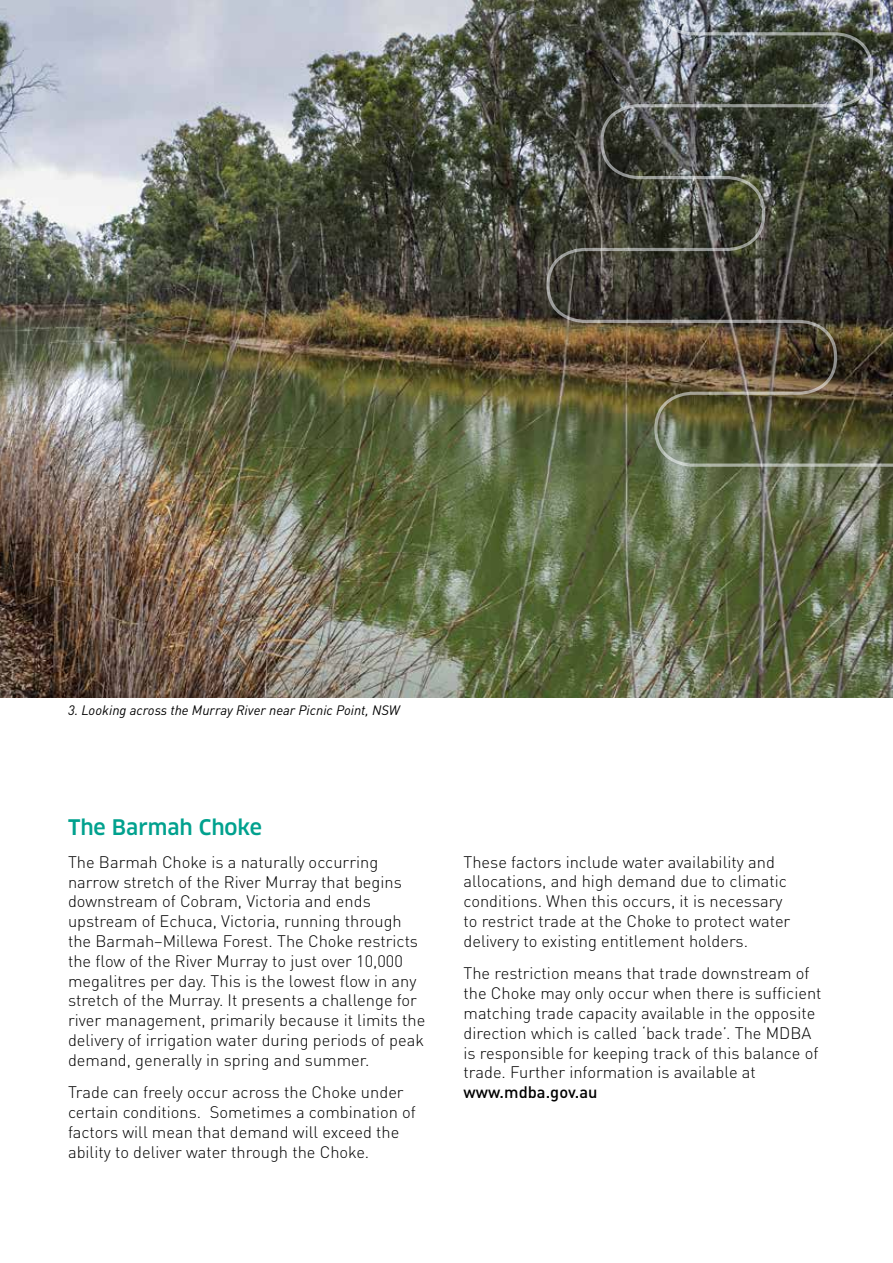
<style>
.page{position:relative;width:893px;height:1263px;background:#fff}
.page>*{position:absolute;margin:0;border:0;box-sizing:border-box;transform-origin:0 0}
.t1{font:500 21px "Clan OT";color:#00a18e}
.t2{font:300 16.5px/19.8px "DINOT";color:#000}
.t3{font:500 16.5px "DINOT";color:#000}
.t4{font:italic 13.5px "DINOT";color:#000}
</style>
<div class="page">
<img style="left:0;top:0;width:893px;height:697px">
<img style="left:528px;top:0;width:365px;height:467px">
<p class="t4" style="left:68px;top:702px;width:333px">3. Looking across the Murray River near Picnic Point, NSW</p>
<p class="t1" style="left:68px;top:815px;width:196px">The Barmah Choke</p>
<p class="t2" style="left:68px;top:852px;width:359px">The Barmah Choke is a naturally occurring narrow stretch of the River Murray that begins downstream of Cobram, Victoria and ends upstream of Echuca, Victoria, running through the Barmah–Millewa Forest. The Choke restricts the flow of the River Murray to just over 10,000 megalitres per day. This is the lowest flow in any stretch of the Murray. It presents a challenge for river management, primarily because it limits the delivery of irrigation water during periods of peak demand, generally in spring and summer.</p>
<p class="t2" style="left:68px;top:1082px;width:349px">Trade can freely occur across the Choke under certain conditions. Sometimes a combination of factors will mean that demand will exceed the ability to deliver water through the Choke.</p>
<p class="t2" style="left:463px;top:851px;width:328px">These factors include water availability and allocations, and high demand due to climatic conditions. When this occurs, it is necessary to restrict trade at the Choke to protect water delivery to existing entitlement holders.</p>
<p class="t2" style="left:463px;top:963px;width:360px">The restriction means that trade downstream of the Choke may only occur when there is sufficient matching trade capacity available in the opposite direction which is called ‘back trade’. The MDBA is responsible for keeping track of this balance of trade. Further information is available at</p>
<p class="t3" style="left:463px;top:1082px;width:136px">www.mdba.gov.au</p>
</div>
